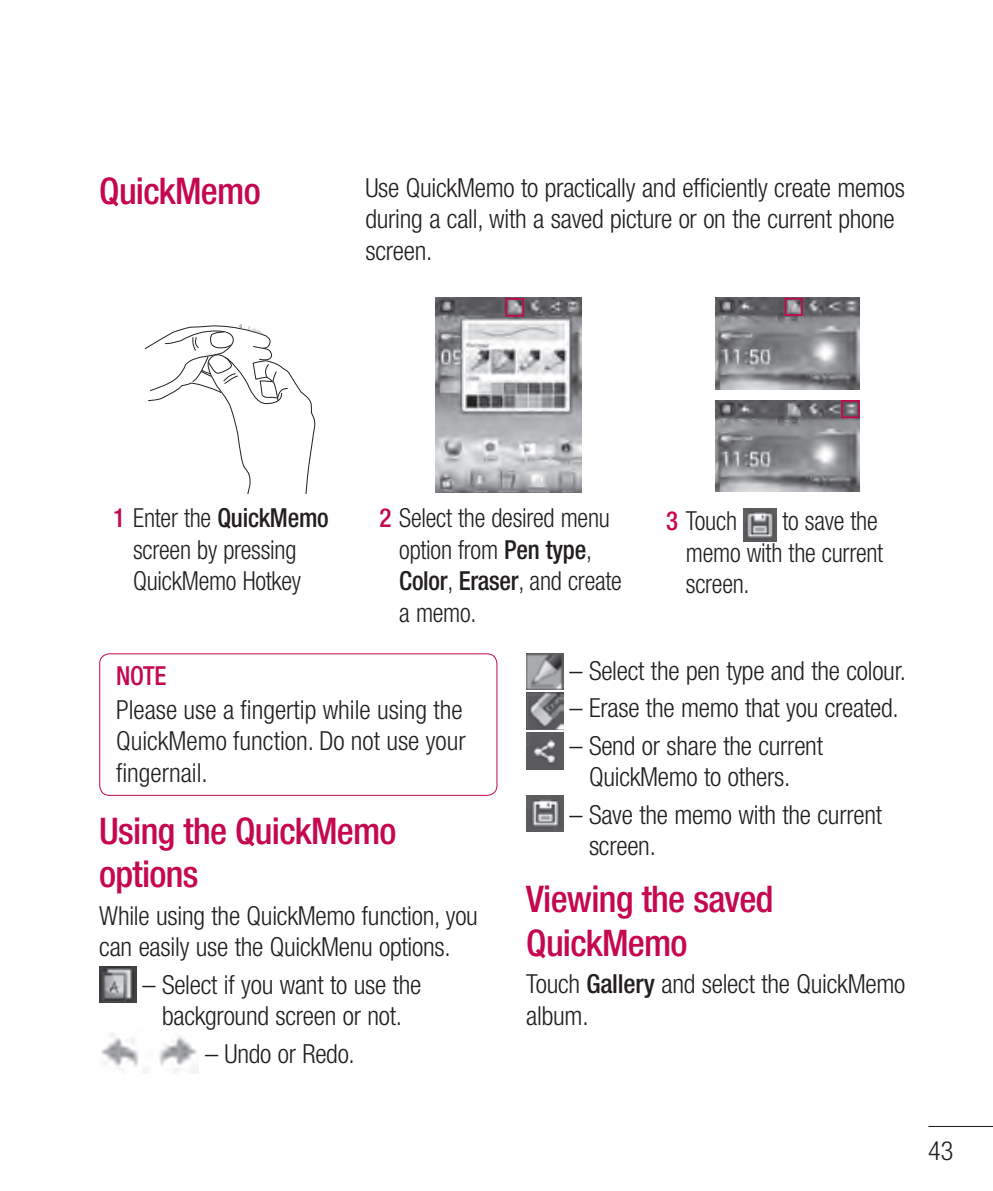
<style>
.page{position:relative;width:993px;height:1191px;background:#fff}
.page>*{position:absolute;margin:0;border:0;box-sizing:border-box;transform-origin:0 0}
.t1{font:500 condensed 36.75px/43.8px "Helvetica Neue LT Pro";letter-spacing:-.02em;color:#c50750}
.t2{font:300 condensed 26.25px/31.5px "Helvetica Neue LT Pro";letter-spacing:-.01em;color:#231f20}
.t3{font:300 condensed 26.25px/31.5px "Helvetica Neue LT Pro";letter-spacing:-.01em;color:#231f20;scale:.95 1}
.t4{font:500 condensed 26.25px "Helvetica Neue LT Pro";color:#c50750;scale:.95 1}
.s1{font-weight:500;color:#c50750}
.s2{font-weight:500}
</style>
<div class="page">
<hr style="left:928px;top:1125px;width:64px;height:2px;background:#231f20">
<svg style="left:144px;top:324px;width:172px;height:170px"></svg>
<img style="left:435px;top:298px;width:146px;height:195px">
<div style="left:505px;top:298px;width:19px;height:18px;border:2px solid #c50750"></div>
<img style="left:715px;top:298px;width:144px;height:91px">
<img style="left:715px;top:400px;width:144px;height:91px">
<div style="left:784px;top:298px;width:18px;height:18px;border:2px solid #c50750"></div>
<div style="left:841px;top:400px;width:18px;height:18px;border:2px solid #c50750"></div>
<img style="left:743px;top:509px;width:33px;height:32px">
<div style="left:99px;top:653px;width:398px;height:143px;border:1px solid #c50750;border-radius:10px"></div>
<img style="left:99px;top:966px;width:37px;height:36px">
<img style="left:101px;top:1033px;width:97px;height:40px">
<img style="left:526px;top:653px;width:37px;height:37px">
<img style="left:526px;top:693px;width:37px;height:36px">
<img style="left:526px;top:733px;width:37px;height:36px">
<img style="left:526px;top:795px;width:37px;height:37px">
<h1 class="t1" style="left:99px;top:173px;width:163px">QuickMemo</h1>
<p class="t2" style="left:365px;top:174px;width:541px">Use QuickMemo to practically and efficiently create memos during a call, with a saved picture or on the current phone screen.</p>
<p class="t3" style="left:113px;top:505px;width:228px;text-align:center"><span class="s1">1</span> Enter the <span class="s2">QuickMemo </span>screen by pressing<br>QuickMemo Hotkey</p>
<p class="t3" style="left:399px;top:505px;width:236px;text-indent:-20px"><span class="s1">2</span> Select the desired menu option from <span class="s2">Pen type</span>,<br><span class="s2">Color</span>, <span class="s2">Eraser</span>, and create a memo.</p>
<p class="t3" style="left:666px;top:508px;width:76px"><span class="s1">3</span> Touch</p>
<p class="t3" style="left:685px;top:508px;width:209px;text-indent:96px">to save the memo with the current screen.</p>
<p class="t4" style="left:116px;top:666px;width:54px">NOTE</p>
<p class="t2" style="left:116px;top:696px;width:351px;text-align:justify">Please use a fingertip while using the QuickMemo function. Do not use your fingernail.</p>
<h1 class="t1" style="left:99px;top:812px;width:299px">Using the QuickMemo options</h1>
<p class="t2" style="left:99px;top:902px;width:380px">While using the QuickMemo function, you can easily use the QuickMenu options.</p>
<p class="t2" style="left:142px;top:971px;width:280px;text-align:center">– Select if you want to use the background screen or not.</p>
<p class="t2" style="left:205px;top:1040px;width:151px">– Undo or Redo.</p>
<p class="t2" style="left:569px;top:657px;width:338px">– Select the pen type and the colour.</p>
<p class="t2" style="left:569px;top:695px;width:331px">– Erase the memo that you created.</p>
<p class="t2" style="left:569px;top:732px;width:255px;text-align:center">– Send or share the current<br>QuickMemo to others.</p>
<p class="t2" style="left:589px;top:801px;width:294px;text-indent:-20px">– Save the memo with the current screen.</p>
<h1 class="t1" style="left:526px;top:881px;width:248px">Viewing the saved<br>QuickMemo</h1>
<p class="t2" style="left:526px;top:971px;width:380px">Touch <span class="s2">Gallery</span> and select the QuickMemo album.</p>
<p class="t2" style="left:928px;top:1137px;width:26px">43</p>
</div>
